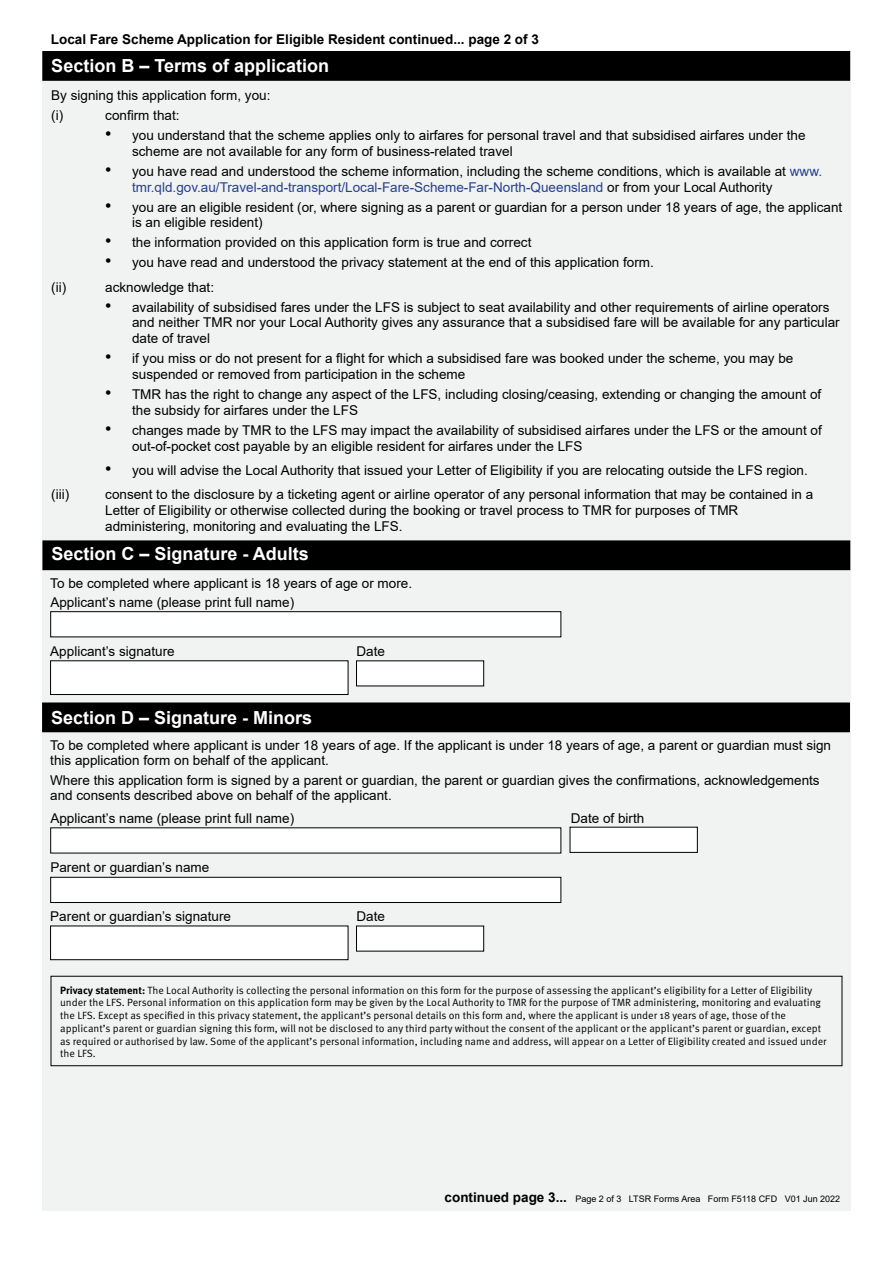
<style>
.page{position:relative;width:893px;height:1262px;background:#fff}
.page>*{position:absolute;margin:0;border:0;box-sizing:border-box;transform-origin:0 0}
.t1{font:700 18px "Arial";color:#fff}
.Paragraph_Style2{font:13.5px/15.8px "Arial";color:#000}
.Paragraph_Style8{font:700 13.5px "Arial";color:#000}
.Paragraph_Style2-2{font:700 13.5px "Arial";color:#000}
.Paragraph_Style6{font:13.5px "Arial";color:#000}
.Paragraph_Style2-3{font:10.5px/12.8px "Meta Pro Norm";color:#000}
.Paragraph_Style2-4{font:9px "Arial";color:#000}
.s1{font-size:18px}
.s2{color:#25408f}
.s3{font-family:"Meta Pro";font-weight:700}
</style>
<div class="page">
<div style="left:42px;top:51px;width:808px;height:1159px;background:#f1f2f2"></div>
<div style="left:51px;top:611px;width:510px;height:26px;background:#fff;border:1px solid #000"></div>
<div style="left:51px;top:827px;width:510px;height:26px;background:#fff"></div>
<div style="left:51px;top:877px;width:510px;height:25px;background:#fff;border:1px solid #000"></div>
<div style="left:50px;top:660px;width:298px;height:34px;background:#fff"></div>
<div style="left:50px;top:925px;width:298px;height:34px;background:#fff"></div>
<div style="left:356px;top:660px;width:128px;height:26px;background:#fff"></div>
<div style="left:356px;top:925px;width:128px;height:26px;background:#fff"></div>
<div style="left:43px;top:541px;width:806px;height:28px;background:#000"></div>
<div style="left:42px;top:540px;width:808px;height:30px;border:2px solid #000"></div>
<div style="left:570px;top:827px;width:127px;height:25px;background:#fff"></div>
<div style="left:43px;top:703px;width:806px;height:28px;background:#000"></div>
<div style="left:42px;top:702px;width:808px;height:30px;border:2px solid #000"></div>
<div style="left:43px;top:52px;width:806px;height:28px;background:#000"></div>
<div style="left:42px;top:51px;width:808px;height:30px;border:2px solid #000"></div>
<p class="Paragraph_Style8" style="left:51px;top:30px;width:489px">Local Fare Scheme Application for Eligible Resident continued... page 2 of 3</p>
<p class="t1" style="left:51px;top:53px;width:279px">Section B – Terms of application</p>
<p class="Paragraph_Style2" style="left:51px;top:87px;width:221px">By signing this application form, you:</p>
<p class="Paragraph_Style2" style="left:51px;top:107px;width:13px">(i)</p>
<p class="Paragraph_Style2" style="left:105px;top:107px;width:76px">confirm that:</p>
<p class="Paragraph_Style2" style="left:132px;top:127px;width:675px;text-indent:-27px"><span class="s1">•</span> you understand that the scheme applies only to airfares for personal travel and that subsidised airfares under the scheme are not available for any form of business-related travel</p>
<p class="Paragraph_Style2" style="left:132px;top:163px;width:691px;text-indent:-27px"><span class="s1">•</span> you have read and understood the scheme information, including the scheme conditions, which is available at <span class="s2">www. tmr.qld.gov.au/Travel-and-transport/Local-Fare-Scheme-Far-North-Queensland</span> or from your Local Authority</p>
<p class="Paragraph_Style2" style="left:132px;top:199px;width:711px;text-indent:-27px"><span class="s1">•</span> you are an eligible resident (or, where signing as a parent or guardian for a person under 18 years of age, the applicant is an eligible resident)</p>
<p class="Paragraph_Style2" style="left:105px;top:235px;width:428px"><span class="s1">•</span> the information provided on this application form is true and correct</p>
<p class="Paragraph_Style2" style="left:105px;top:255px;width:550px"><span class="s1">•</span> you have read and understood the privacy statement at the end of this application form.</p>
<p class="Paragraph_Style2" style="left:51px;top:279px;width:16px">(ii)</p>
<p class="Paragraph_Style2" style="left:105px;top:279px;width:110px">acknowledge that:</p>
<p class="Paragraph_Style2" style="left:132px;top:299px;width:709px;text-indent:-27px"><span class="s1">•</span> availability of subsidised fares under the LFS is subject to seat availability and other requirements of airline operators and neither TMR nor your Local Authority gives any assurance that a subsidised fare will be available for any particular date of travel</p>
<p class="Paragraph_Style2" style="left:132px;top:350px;width:663px;text-indent:-27px"><span class="s1">•</span> if you miss or do not present for a flight for which a subsidised fare was booked under the scheme, you may be suspended or removed from participation in the scheme</p>
<p class="Paragraph_Style2" style="left:132px;top:386px;width:690px;text-indent:-27px"><span class="s1">•</span> TMR has the right to change any aspect of the LFS, including closing/ceasing, extending or changing the amount of the subsidy for airfares under the LFS</p>
<p class="Paragraph_Style2" style="left:132px;top:422px;width:691px;text-indent:-27px"><span class="s1">•</span> changes made by TMR to the LFS may impact the availability of subsidised airfares under the LFS or the amount of out-of-pocket cost payable by an eligible resident for airfares under the LFS</p>
<p class="Paragraph_Style2" style="left:105px;top:462px;width:704px"><span class="s1">•</span> you will advise the Local Authority that issued your Letter of Eligibility if you are relocating outside the LFS region.</p>
<p class="Paragraph_Style2" style="left:51px;top:486px;width:19px">(iii)</p>
<p class="Paragraph_Style2" style="left:105px;top:486px;width:709px">consent to the disclosure by a ticketing agent or airline operator of any personal information that may be contained in a</p>
<p class="Paragraph_Style2" style="left:105px;top:502px;width:634px">Letter of Eligibility or otherwise collected during the booking or travel process to TMR for purposes of TMR</p>
<p class="Paragraph_Style2" style="left:105px;top:518px;width:299px">administering, monitoring and evaluating the LFS.</p>
<p class="t1" style="left:51px;top:541px;width:259px">Section C – Signature - Adults</p>
<p class="Paragraph_Style2" style="left:50px;top:575px;width:363px">To be completed where applicant is 18 years of age or more.</p>
<p class="Paragraph_Style2" style="left:50px;top:594px;width:245px">Applicant’s name (please print full name)</p>
<p class="Paragraph_Style2" style="left:50px;top:643px;width:126px">Applicant’s signature</p>
<p class="t1" style="left:51px;top:705px;width:263px">Section D – Signature - Minors</p>
<p class="Paragraph_Style6" style="left:356px;top:642px;width:30px">Date</p>
<p class="Paragraph_Style2" style="left:50px;top:737px;width:782px">To be completed where applicant is under 18 years of age. If the applicant is under 18 years of age, a parent or guardian must sign this application form on behalf of the applicant.</p>
<p class="Paragraph_Style2" style="left:50px;top:772px;width:771px">Where this application form is signed by a parent or guardian, the parent or guardian gives the confirmations, acknowledgements and consents described above on behalf of the applicant.</p>
<p class="Paragraph_Style2" style="left:50px;top:810px;width:245px">Applicant’s name (please print full name)</p>
<p class="Paragraph_Style2" style="left:50px;top:859px;width:160px">Parent or guardian’s name</p>
<p class="Paragraph_Style2" style="left:50px;top:908px;width:182px">Parent or guardian’s signature</p>
<p class="Paragraph_Style6" style="left:356px;top:907px;width:30px">Date</p>
<p class="Paragraph_Style2" style="left:570px;top:810px;width:75px">Date of birth</p>
<p class="Paragraph_Style2-3" style="left:60px;top:983px;width:768px"><span class="s3">Privacy statement:</span> The Local Authority is collecting the personal information on this form for the purpose of assessing the applicant’s eligibility for a Letter of Eligibility under the LFS. Personal information on this application form may be given by the Local Authority to TMR for the purpose of TMR administering, monitoring and evaluating the LFS. Except as specified in this privacy statement, the applicant’s personal details on this form and, where the applicant is under 18 years of age, those of the applicant’s parent or guardian signing this form, will not be disclosed to any third party without the consent of the applicant or the applicant’s parent or guardian, except as required or authorised by law. Some of the applicant’s personal information, including name and address, will appear on a Letter of Eligibility created and issued under the LFS.</p>
<p class="Paragraph_Style2-2" style="left:444px;top:1188px;width:124px">continued page 3...</p>
<p class="Paragraph_Style2-4" style="left:575px;top:1192px;width:266px">Page 2 of 3 LTSR Forms Area Form F5118 CFD V01 Jun 2022</p>
</div>
